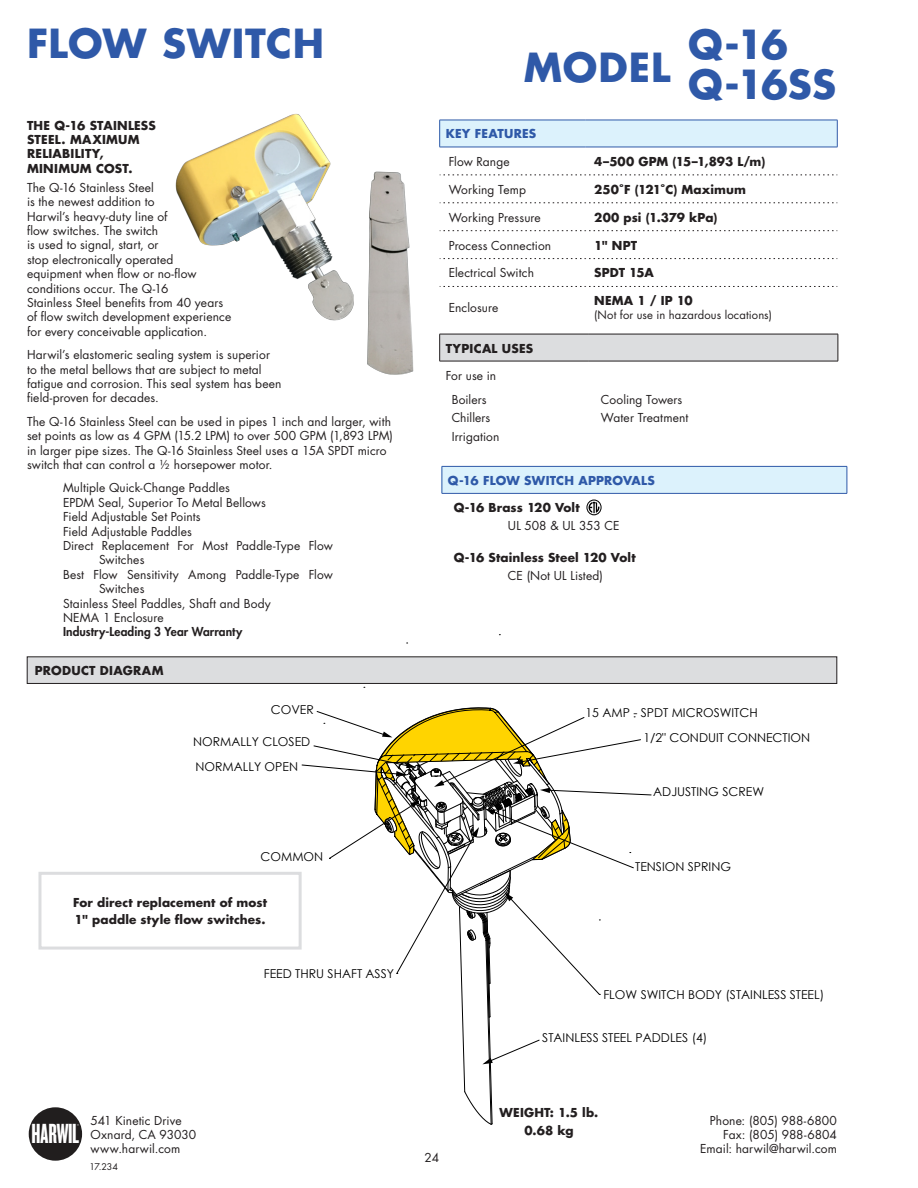
<style>
.page{position:relative;width:918px;height:1188px;background:#fff}
.page>*{position:absolute;margin:0;border:0;box-sizing:border-box;transform-origin:0 0}
.Product_Name{font:700 39px "Futura Std";letter-spacing:.01em;color:#2f59a8}
.Product_Header__Away{font:700 39px "Futura Std";letter-spacing:.015em;color:#2f59a8}
.t1{font:28.8px "Knockout HTF67 Full Bantamwt";letter-spacing:-.005em;color:#fff}
.t2{font:12.15px/24px "Century Gothic";color:#000}
.Tech_Specs__List__No{font:12px/14.4px "Futura Std";letter-spacing:.01em;color:#231f20}
.Tech_Specs__Header{font:700 12px/14.4px "Futura Std";letter-spacing:.015em;color:#231f20}
.Tight__no_space_afte{font:12px "Futura Std";letter-spacing:.005em;color:#231f20}
.t3{font:700 12px "Futura Std";letter-spacing:.015em;color:#2f59a8}
.Tech_Specs__List__No-2{font:800 12px "Futura Std";letter-spacing:.005em;color:#231f20}
.Tech_Specs__Header-2{font:700 12px "Futura Std";letter-spacing:-.005em;color:#231f20}
.Gray_Title_Box_Text{font:700 12px "Futura Std";letter-spacing:.02em;color:#231f20}
.t4{font:11.25px "Futura Std";letter-spacing:.01em;color:#231f20}
.Tech_Specs__2_column{font:9px "Futura Std";color:#231f20}
.t5{font:3.45px "Knockout HTF67 Full Bantamwt";color:#fff}
.s1{font-weight:400}
</style>
<div class="page">
<div style="left:442px;top:466px;width:405px;height:27px;background:#dcf2fc"></div>
<svg style="left:847px;top:467px;width:1px;height:26px"></svg>
<hr style="left:442px;top:466px;width:405px;height:1px;background:#2f59a8">
<svg style="left:442px;top:467px;width:1px;height:26px"></svg>
<hr style="left:442px;top:493px;width:405px;height:1px;background:#2f59a8">
<div style="left:440px;top:120px;width:397px;height:27px;background:#dcf2fc"></div>
<svg style="left:440px;top:230px;width:398px;height:1px"></svg>
<svg style="left:440px;top:286px;width:398px;height:1px"></svg>
<hr style="left:440px;top:120px;width:145px;height:1px;background:#2f59a8">
<svg style="left:439px;top:120px;width:1px;height:27px"></svg>
<hr style="left:585px;top:120px;width:252px;height:1px;background:#2f59a8">
<svg style="left:837px;top:120px;width:1px;height:27px"></svg>
<hr style="left:440px;top:147px;width:145px;height:1px;background:#2f59a8">
<hr style="left:585px;top:147px;width:252px;height:1px;background:#2f59a8">
<svg style="left:440px;top:175px;width:398px;height:1px"></svg>
<svg style="left:440px;top:203px;width:398px;height:1px"></svg>
<svg style="left:440px;top:258px;width:398px;height:1px"></svg>
<div style="left:27px;top:657px;width:810px;height:26px;background:#dcdddf"></div>
<div style="left:27px;top:657px;width:810px;height:27px;border:1px solid #231f20"></div>
<div style="left:440px;top:334px;width:398px;height:27px;background:#dcdddf"></div>
<hr style="left:440px;top:334px;width:149px;height:1px;background:#231f20">
<svg style="left:439px;top:334px;width:1px;height:27px"></svg>
<hr style="left:589px;top:334px;width:249px;height:1px;background:#231f20">
<svg style="left:838px;top:334px;width:1px;height:27px"></svg>
<hr style="left:440px;top:361px;width:149px;height:1px;background:#231f20">
<hr style="left:589px;top:361px;width:249px;height:1px;background:#231f20">
<img style="left:175px;top:113px;width:239px;height:262px">
<svg style="left:37px;top:707px;width:615px;height:418px"></svg>
<div style="left:30px;top:1108px;width:51px;height:52px;background:#211e1e;border-radius:50%"></div>
<div style="left:29px;top:1107px;width:53px;height:54px;border:2px solid #211e1e;border-radius:50%"></div>
<svg style="left:586px;top:500px;width:16px;height:15px"></svg>
<p class="Product_Header__Away" style="left:27px;top:17px;width:299px">FLOW SWITCH</p>
<p class="Tech_Specs__Header" style="left:27px;top:118px;width:130px">THE Q-16 STAINLESS<br>STEEL. MAXIMUM<br>RELIABILITY,<br>MINIMUM COST.</p>
<p class="Tech_Specs__List__No" style="left:27px;top:180px;width:206px">The Q-16 Stainless Steel<br>is the newest addition to<br>Harwil’s heavy-duty line of<br>flow switches. The switch<br>is used to signal, start, or<br>stop electronically operated<br>equipment when flow or no-flow conditions occur. The Q-16<br>Stainless Steel benefits from 40 years of flow switch development experience for every conceivable application.</p>
<p class="Tech_Specs__List__No" style="left:27px;top:348px;width:256px">Harwil’s elastomeric sealing system is superior to the metal bellows that are subject to metal fatigue and corrosion. This seal system has been field-proven for decades.</p>
<p class="Tech_Specs__List__No" style="left:27px;top:414px;width:368px">The Q-16 Stainless Steel can be used in pipes 1 inch and larger, with set points as low as 4 GPM (15.2 LPM) to over 500 GPM (1,893 LPM) in larger pipe sizes. The Q-16 Stainless Steel uses a 15A SPDT micro switch that can control a ½ horsepower motor.</p>
<p class="Tech_Specs__List__No" style="left:63px;top:481px;width:168px">Multiple Quick-Change Paddles</p>
<p class="Tech_Specs__List__No" style="left:63px;top:495px;width:204px">EPDM Seal, Superior To Metal Bellows</p>
<p class="Tech_Specs__List__No" style="left:63px;top:510px;width:139px">Field Adjustable Set Points</p>
<p class="Tech_Specs__List__No" style="left:63px;top:524px;width:131px">Field Adjustable Paddles</p>
<p class="Tech_Specs__List__No" style="left:99px;top:539px;width:236px;text-indent:-36px">Direct Replacement For Most Paddle-Type Flow<br>Switches</p>
<p class="Tech_Specs__List__No" style="left:99px;top:567px;width:236px;text-indent:-36px">Best Flow Sensitivity Among Paddle-Type Flow<br>Switches</p>
<p class="Tech_Specs__List__No" style="left:63px;top:596px;width:209px">Stainless Steel Paddles, Shaft and Body</p>
<p class="Tech_Specs__List__No" style="left:63px;top:611px;width:102px">NEMA 1 Enclosure</p>
<p class="Tech_Specs__List__No-2" style="left:63px;top:624px;width:181px">Industry-Leading 3 Year Warranty</p>
<p class="Gray_Title_Box_Text" style="left:35px;top:663px;width:130px">PRODUCT DIAGRAM</p>
<p class="Product_Name" style="left:524px;top:42px;width:148px">MODEL</p>
<p class="Product_Name" style="left:688px;top:19px;width:101px">Q-16</p>
<p class="Product_Name" style="left:688px;top:58px;width:150px">Q-16SS</p>
<p class="t3" style="left:446px;top:126px;width:92px">KEY FEATURES</p>
<p class="Tech_Specs__List__No" style="left:449px;top:154px;width:63px">Flow Range</p>
<p class="Tech_Specs__Header-2" style="left:594px;top:153px;width:173px">4–500 GPM (15–1,893 L/m)</p>
<p class="Tech_Specs__List__No" style="left:449px;top:182px;width:79px">Working Temp</p>
<p class="Tech_Specs__Header" style="left:594px;top:182px;width:153px">250˚F (121˚C) Maximum</p>
<p class="Tech_Specs__List__No" style="left:449px;top:210px;width:94px">Working Pressure</p>
<p class="Tech_Specs__Header" style="left:594px;top:210px;width:125px">200 psi (1.379 kPa)</p>
<p class="Tech_Specs__List__No" style="left:449px;top:238px;width:104px">Process Connection</p>
<p class="Tech_Specs__Header" style="left:594px;top:238px;width:45px">1" NPT</p>
<p class="Tech_Specs__List__No" style="left:449px;top:266px;width:87px">Electrical Switch</p>
<p class="Tech_Specs__Header" style="left:594px;top:266px;width:61px">SPDT 15A</p>
<p class="Tech_Specs__List__No" style="left:449px;top:301px;width:51px">Enclosure</p>
<p class="Tech_Specs__Header" style="left:594px;top:294px;width:100px">NEMA 1 / IP 10</p>
<p class="t4" style="left:594px;top:308px;width:179px">(Not for use in hazardous locations)</p>
<p class="Tech_Specs__Header" style="left:446px;top:341px;width:89px">TYPICAL USES</p>
<p class="Tech_Specs__List__No" style="left:446px;top:369px;width:52px">For use in</p>
<p class="Tech_Specs__List__No" style="left:452px;top:392px;width:36px">Boilers</p>
<p class="Tech_Specs__List__No" style="left:601px;top:392px;width:83px">Cooling Towers</p>
<p class="Tech_Specs__List__No" style="left:452px;top:411px;width:40px">Chillers</p>
<p class="Tech_Specs__List__No" style="left:601px;top:411px;width:89px">Water Treatment</p>
<p class="Tech_Specs__List__No" style="left:452px;top:430px;width:49px">Irrigation</p>
<p class="t3" style="left:448px;top:472px;width:209px">Q-16 FLOW SWITCH APPROVALS</p>
<p class="Tech_Specs__Header" style="left:508px;top:499px;width:113px;line-height:18px;text-indent:-54px">Q-16 Brass 120 Volt<br><span class="s1">UL 508 &amp; UL 353 CE</span></p>
<p class="Tech_Specs__Header" style="left:508px;top:548px;width:129px;line-height:18px;text-indent:-54px">Q-16 Stainless Steel 120 Volt<br><span class="s1">CE (Not UL Listed)</span></p>
<p class="t2" style="left:271px;top:697px;width:45px">COVER</p>
<p class="t2" style="left:586px;top:701px;width:174px">15 AMP - SPDT MICROSWITCH</p>
<p class="t2" style="left:193px;top:730px;width:119px">NORMALLY CLOSED<br>NORMALLY OPEN</p>
<p class="t2" style="left:261px;top:844px;width:64px">COMMON</p>
<p class="Tech_Specs__Header" style="left:73px;top:896px;width:195px">For direct replacement of most</p>
<p class="Tech_Specs__Header" style="left:74px;top:912px;width:193px">1" paddle style flow switches.</p>
<p class="t2" style="left:264px;top:961px;width:132px">FEED THRU SHAFT ASSY</p>
<p class="t1" style="left:32px;top:1119px;width:49px">HARWIL</p>
<p class="t5" style="left:77px;top:1123px;width:3px">®</p>
<p class="Tight__no_space_afte" style="left:91px;top:1112px;width:92px">541 Kinetic Drive</p>
<p class="Tight__no_space_afte" style="left:91px;top:1127px;width:107px">Oxnard, CA 93030</p>
<p class="Tight__no_space_afte" style="left:91px;top:1141px;width:91px">www.harwil.com</p>
<p class="Tech_Specs__2_column" style="left:90px;top:1161px;width:30px">17.234</p>
<p class="Tech_Specs__List__No" style="left:425px;top:1150px;width:16px">24</p>
<p class="t2" style="left:643px;top:726px;width:168px">1/2" CONDUIT CONNECTION</p>
<p class="t2" style="left:653px;top:780px;width:112px">ADJUSTING SCREW</p>
<p class="t2" style="left:635px;top:855px;width:97px">TENSION SPRING</p>
<p class="t2" style="left:603px;top:982px;width:222px">FLOW SWITCH BODY (STAINLESS STEEL)</p>
<p class="t2" style="left:542px;top:1025px;width:167px">STAINLESS STEEL PADDLES (4)</p>
<p class="Tech_Specs__Header" style="left:500px;top:1105px;width:100px">WEIGHT: 1.5 lb.</p>
<p class="Tech_Specs__Header" style="left:524px;top:1123px;width:51px">0.68 kg</p>
<p class="Tight__no_space_afte" style="left:710px;top:1112px;width:129px">Phone: (805) 988-6800</p>
<p class="Tight__no_space_afte" style="left:723px;top:1127px;width:115px">Fax: (805) 988-6804</p>
<p class="Tight__no_space_afte" style="left:700px;top:1141px;width:138px">Email: harwil@harwil.com</p>
</div>
